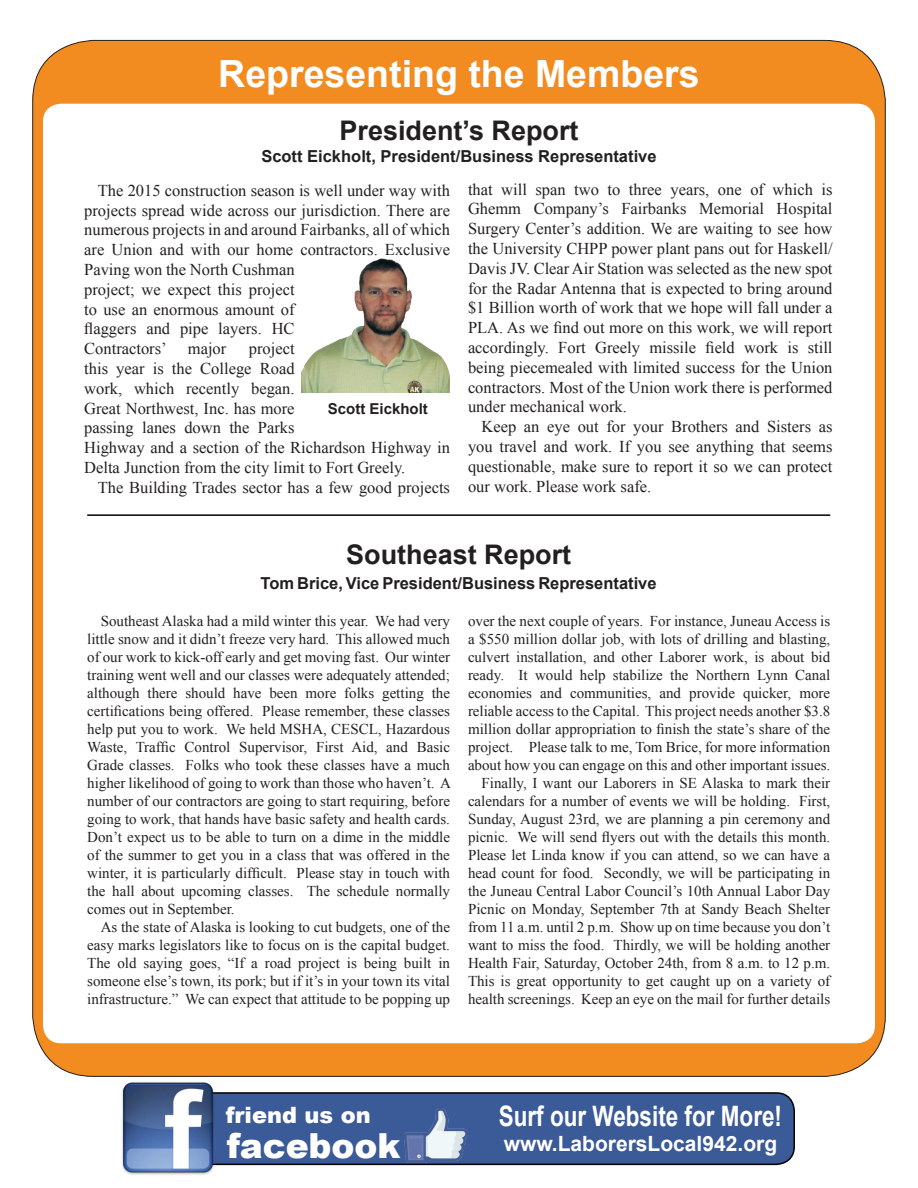
<style>
.page{position:relative;width:918px;height:1188px;background:#fff}
.page>*{position:absolute;margin:0;border:0;box-sizing:border-box;transform-origin:0 0}
.t1{font:700 37.5px "Arial";color:#fff}
.t2{font:900 34.5px "Arial";color:#fff}
.t3{font:700 28.2px "Arial";color:#fff;scale:.8 1}
.t4{font:700 27px "Arial";color:#231f20}
.t5{font:900 22.5px "Arial";color:#fff}
.t6{font:700 21px "Arial";color:#fff}
.t7{font:16.5px/19.8px "Times New Roman";color:#231f20}
.t8{font:700 16.5px "Arial";color:#231f20}
.t9{font:15px/18px "Times New Roman";color:#231f20;text-align:justify}
.t10{font:700 15px "Arial";color:#231f20}
</style>
<div class="page">
<div style="left:33px;top:40px;width:852px;height:1036px;background:#f28b20;border-radius:61px"></div>
<div style="left:43px;top:104px;width:832px;height:939px;background:#fff;border-radius:18px"></div>
<img style="left:301px;top:258px;width:149px;height:135px">
<hr style="left:87px;top:514px;width:743px;height:2px;background:#000">
<div style="left:195px;top:1093px;width:599px;height:71px;background:#3a5a98;border-radius:18px"></div>
<div style="left:194px;top:1092px;width:601px;height:73px;border:2px solid #000;border-radius:18px"></div>
<img style="left:122px;top:1082px;width:94px;height:93px">
<img style="left:404px;top:1109px;width:63px;height:54px">
<h1 class="t1" style="left:218px;top:48px;width:483px">Representing the Members</h1>
<h3 class="t4" style="left:340px;top:112px;width:241px">President’s Report</h3>
<p class="t8" style="left:261px;top:144px;width:397px">Scott Eickholt, President/Business Representative</p>
<p class="t7" style="left:84px;top:180px;width:367px;text-indent:13px">The 2015 construction season is well under way with projects spread wide across our jurisdiction. There are numerous projects in and around Fairbanks, all of which are Union and with our home contractors. Exclusive Paving won the North Cushman<br>project; we expect this project<br>to use an enormous amount of<br>flaggers and pipe layers. HC<br>Contractors’</p>
<p class="t7" style="left:84px;top:338px;width:367px;text-indent:165px">project<br>this year is the College Road<br>work, which recently began.<br>Great Northwest, Inc. has more<br>passing lanes down the Parks<br>Highway and a section of the Richardson Highway in<br>Delta Junction from the city limit to Fort Greely.</p>
<p class="t7" style="left:98px;top:477px;width:354px">The Building Trades sector has a few good projects</p>
<p class="t7" style="left:188px;top:338px;width:40px">major</p>
<p class="t10" style="left:328px;top:398px;width:102px">Scott Eickholt</p>
<p class="t7" style="left:468px;top:179px;width:366px;text-align:justify">that will span two to three years, one of which is Ghemm Company’s Fairbanks Memorial Hospital Surgery Center’s addition. We are waiting to see how the University CHPP power plant pans out for Haskell/ Davis JV. Clear Air Station was selected as the new spot for the Radar Antenna that is expected to bring around $1 Billion worth of work that we hope will fall under a PLA. As we find out more on this work, we will report accordingly. Fort Greely missile field work is still being piecemealed with limited success for the Union contractors. Most of the Union work there is performed under mechanical work.</p>
<p class="t7" style="left:468px;top:416px;width:366px;text-align:justify;text-indent:13px">Keep an eye out for your Brothers and Sisters as you travel and work. If you see anything that seems questionable, make sure to report it so we can protect our work. Please work safe.</p>
<h3 class="t4" style="left:346px;top:536px;width:227px">Southeast Report</h3>
<p class="t8" style="left:261px;top:571px;width:398px">Tom Brice, Vice President/Business Representative</p>
<p class="t9" style="left:87px;top:612px;width:365px;text-indent:14px">Southeast Alaska had a mild winter this year. We had very little snow and it didn’t freeze very hard. This allowed much of our work to kick-off early and get moving fast. Our winter training went well and our classes were adequately attended; although there should have been more folks getting the certifications being offered. Please remember, these classes help put you to work. We held MSHA, CESCL, Hazardous Waste, Traffic Control Supervisor, First Aid, and Basic Grade classes. Folks who took these classes have a much higher likelihood of going to work than those who haven’t. A number of our contractors are going to start requiring, before going to work, that hands have basic safety and health cards.<br>Don’t expect us to be able to turn on a dime in the middle of the summer to get you in a class that was offered in the winter, it is particularly difficult. Please stay in touch with the hall about upcoming classes. The schedule normally comes out in September.</p>
<p class="t9" style="left:87px;top:918px;width:364px;text-indent:14px">As the state of Alaska is looking to cut budgets, one of the easy marks legislators like to focus on is the capital budget.<br>The old saying goes, “If a road project is being built in someone else’s town, its pork; but if it’s in your town its vital infrastructure.” We can expect that attitude to be popping up</p>
<p class="t9" style="left:468px;top:612px;width:364px;text-align:right">over the next couple of years. For instance, Juneau Access is a $550 million dollar job, with lots of drilling and blasting, culvert installation, and other Laborer work, is about bid ready. It would help stabilize the Northern Lynn Canal economies and communities, and provide quicker, more reliable access to the Capital. This project needs another $3.8 million dollar appropriation to finish the state’s share of the project. Please talk to me, Tom Brice, for more information about how you can engage on this and other important issues.<br>Finally, I want our Laborers in SE Alaska to mark their calendars for a number of events we will be holding. First, Sunday, August 23rd, we are planning a pin ceremony and picnic. We will send flyers out with the details this month.<br>Please let Linda know if you can attend, so we can have a head count for food. Secondly, we will be participating in the Juneau Central Labor Council’s 10th Annual Labor Day Picnic on Monday, September 7th at Sandy Beach Shelter from 11 a.m. until 2 p.m. Show up on time because you don’t want to miss the food. Thirdly, we will be holding another Health Fair, Saturday, October 24th, from 8 a.m. to 12 p.m.<br>This is great opportunity to get caught up on a variety of health screenings. Keep an eye on the mail for further details</p>
<h3 class="t5" style="left:226px;top:1099px;width:147px">friend us on</h3>
<h2 class="t2" style="left:227px;top:1121px;width:175px">facebook</h2>
<h3 class="t3" style="left:499px;top:1096px;width:356px">Surf our Website for More!</h3>
<h3 class="t6" style="left:504px;top:1129px;width:275px">www.LaborersLocal942.org</h3>
</div>
